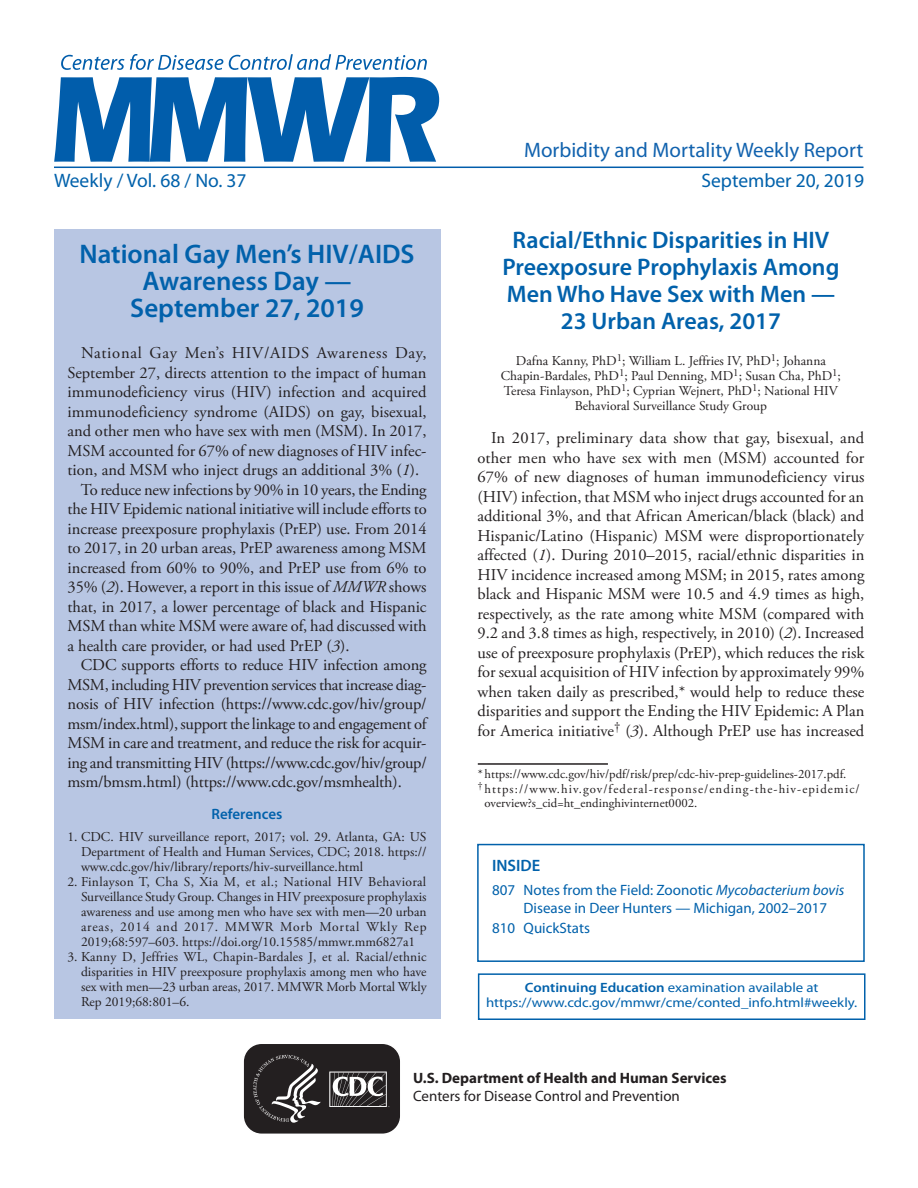
<style>
.page{position:relative;width:918px;height:1188px;background:#fff}
.page>*{position:absolute;margin:0;border:0;box-sizing:border-box;transform-origin:0 0}
.Report_Title{font:600 27px/27px "Myriad Pro";color:#0161ab;text-align:center}
.Report_Title-2{font:600 24px/27px "Myriad Pro";color:#0161ab;text-align:center}
.t1{font:21px "Myriad Pro";color:#1162ae}
.t2{font:19.5px "Myriad Pro";color:#0161ab}
.Paragraph{font:16.5px/19.5px "Adobe Garamond Pro";color:#231f20;text-align:justify}
.inside{font:600 16.5px "Myriad Pro";color:#0161ab}
.t3{font:15px/18px "Myriad Pro";color:#0161ab}
.t4{font:700 15px/18px "Myriad Pro";color:#231f20}
.Ref_Title{font:600 15px "Myriad Pro";color:#0161ab}
.References{font:13.5px/15px "Adobe Garamond Pro";color:#231f20;text-align:justify}
.Author_Names{font:13.5px/15px "Adobe Garamond Pro";color:#231f20;text-align:center}
.ce_callout_box{font:13.5px/15px "Myriad Pro";color:#0161ab;text-align:center;scale:1.1 1}
.footnote_no_rule_tex{font:12.75px/14.2px "Adobe Garamond Pro";letter-spacing:.085em;color:#231f20}
.Footnote{font:12.75px "Adobe Garamond Pro";color:#231f20}
.s1{font-style:italic}
.s2{font-weight:600}
.s3{font-weight:400}
</style>
<div class="page">
<hr style="left:54px;top:167px;width:810px;height:1px;background:#015dab">
<svg style="left:54px;top:77px;width:385px;height:85px"></svg>
<svg style="left:61px;top:54px;width:366px;height:16px"></svg>
<div style="left:478px;top:973px;width:388px;height:47px;border:2px solid #0161ab"></div>
<svg style="left:243px;top:1045px;width:157px;height:89px;background:#403c3d"></svg>
<div style="left:477px;top:844px;width:388px;height:118px;border:2px solid #0161ab"></div>
<div style="left:54px;top:230px;width:386px;height:789px;background:#b8c6e3"></div>
<hr style="left:478px;top:763px;width:130px;height:2px;background:#231f20">
<p class="t1" style="left:524px;top:137px;width:341px">Morbidity and Mortality Weekly Report</p>
<p class="t2" style="left:54px;top:168px;width:194px">Weekly / Vol. 68 / No. 37</p>
<p class="t2" style="left:701px;top:168px;width:164px">September 20, 2019</p>
<h1 class="Report_Title" style="left:79px;top:240px;width:337px">National Gay Men’s HIV/AIDS<br>Awareness Day —<br>September 27, 2019</h1>
<p class="Paragraph" style="left:68px;top:344px;width:361px;text-indent:13px">National Gay Men’s HIV/AIDS Awareness Day, September 27, directs attention to the impact of human immunodeficiency virus (HIV) infection and acquired immunodeficiency syndrome (AIDS) on gay, bisexual, and other men who have sex with men (MSM). In 2017, MSM accounted for 67% of new diagnoses of HIV infec&shy;tion, and MSM who inject drugs an additional 3% (<span class="s1">1</span>).</p>
<p class="Paragraph" style="left:68px;top:480px;width:361px;text-indent:13px">To reduce new infections by 90% in 10 years, the Ending the HIV Epidemic national initiative will include efforts to increase preexposure prophylaxis (PrEP) use. From 2014 to 2017, in 20 urban areas, PrEP awareness among MSM increased from 60% to 90%, and PrEP use from 6% to 35% (<span class="s1">2</span>). However, a report in this issue of <span class="s1">MMWR</span> shows that, in 2017, a lower percentage of black and Hispanic MSM than white MSM were aware of, had discussed with a health care provider, or had used PrEP (<span class="s1">3</span>).</p>
<p class="Paragraph" style="left:68px;top:656px;width:361px;text-indent:13px">CDC supports efforts to reduce HIV infection among MSM, including HIV prevention services that increase diag&shy;nosis of HIV infection (https://www.cdc.gov/hiv/group/ msm/index.html), support the linkage to and engagement of MSM in care and treatment, and reduce the risk for acquir&shy;ing and transmitting HIV (https://www.cdc.gov/hiv/group/ msm/bmsm.html) (https://www.cdc.gov/msmhealth).</p>
<h1 class="Ref_Title" style="left:212px;top:804px;width:72px">References</h1>
<p class="References" style="left:81px;top:829px;width:347px;text-indent:-14px">1. CDC. HIV surveillance report, 2017; vol. 29. Atlanta, GA: US Department of Health and Human Services, CDC; 2018. https:// www.cdc.gov/hiv/library/reports/hiv-surveillance.html</p>
<p class="References" style="left:81px;top:874px;width:347px;text-indent:-14px">2. Finlayson T, Cha S, Xia M, et al.; National HIV Behavioral Surveillance Study Group. Changes in HIV preexposure prophylaxis awareness and use among men who have sex with men—20 urban areas, 2014 and 2017. MMWR Morb Mortal Wkly Rep 2019;68:597–603. https://doi.org/10.15585/mmwr.mm6827a1</p>
<p class="References" style="left:81px;top:949px;width:347px;text-indent:-14px">3. Kanny D, Jeffries WL, Chapin-Bardales J, et al. Racial/ethnic disparities in HIV preexposure prophylaxis among men who have sex with men—23 urban areas, 2017. MMWR Morb Mortal Wkly Rep 2019;68:801–6.</p>
<h1 class="Report_Title-2" style="left:502px;top:225px;width:339px">Racial/Ethnic Disparities in HIV<br>Preexposure Prophylaxis Among<br>Men Who Have Sex with Men —<br>23 Urban Areas, 2017</h1>
<p class="Author_Names" style="left:501px;top:354px;width:342px">Dafna Kanny, PhD<sup>1</sup>; William L. Jeffries IV, PhD<sup>1</sup>; Johanna Chapin-Bardales, PhD<sup>1</sup>; Paul Denning, MD<sup>1</sup>; Susan Cha, PhD<sup>1</sup>; Teresa Finlayson, PhD<sup>1</sup>; Cyprian Wejnert, PhD<sup>1</sup>; National HIV Behavioral Surveillance Study Group</p>
<p class="Paragraph" style="left:478px;top:429px;width:389px;text-indent:13px">In 2017, preliminary data show that gay, bisexual, and other men who have sex with men (MSM) accounted for 67% of new diagnoses of human immunodeficiency virus (HIV) infection, that MSM who inject drugs accounted for an additional 3%, and that African American/black (black) and Hispanic/Latino (Hispanic) MSM were disproportionately affected (<span class="s1">1</span>). During 2010–2015, racial/ethnic disparities in HIV incidence increased among MSM; in 2015, rates among black and Hispanic MSM were 10.5 and 4.9 times as high, respectively, as the rate among white MSM (compared with 9.2 and 3.8 times as high, respectively, in 2010) (<span class="s1">2</span>). Increased use of preexposure prophylaxis (PrEP), which reduces the risk for sexual acquisition of HIV infection by approximately 99% when taken daily as prescribed,* would help to reduce these disparities and support the Ending the HIV Epidemic: A Plan for America initiative<sup>†</sup> (<span class="s1">3</span>). Although PrEP use has increased</p>
<p class="Footnote" style="left:478px;top:767px;width:370px">* https://www.cdc.gov/hiv/pdf/risk/prep/cdc-hiv-prep-guidelines-2017.pdf.</p>
<p class="footnote_no_rule_tex" style="left:485px;top:782px;width:377px;text-indent:-7px"><sup>†</sup>https://www.hiv.gov/federal-response/ending-the-hiv-epidemic/ overview?s_cid=ht_endinghivinternet0002.</p>
<h1 class="inside" style="left:492px;top:855px;width:50px">INSIDE</h1>
<p class="t3" style="left:524px;top:880px;width:322px;text-indent:-31px">807 Notes from the Field: Zoonotic <span class="s1">Mycobacterium bovis<br></span>Disease in Deer Hunters — Michigan, 2002–2017</p>
<p class="t3" style="left:492px;top:918px;width:99px">810 QuickStats</p>
<p class="ce_callout_box" style="left:486px;top:980px;width:339px"><span class="s2">Continuing Education</span> examination available at https://www.cdc.gov/mmwr/cme/conted_info.html#weekly.</p>
<p class="t4" style="left:413px;top:1069px;width:315px">U.S. Department of Health and Human Services<br><span class="s3">Centers for Disease Control and Prevention</span></p>
</div>
